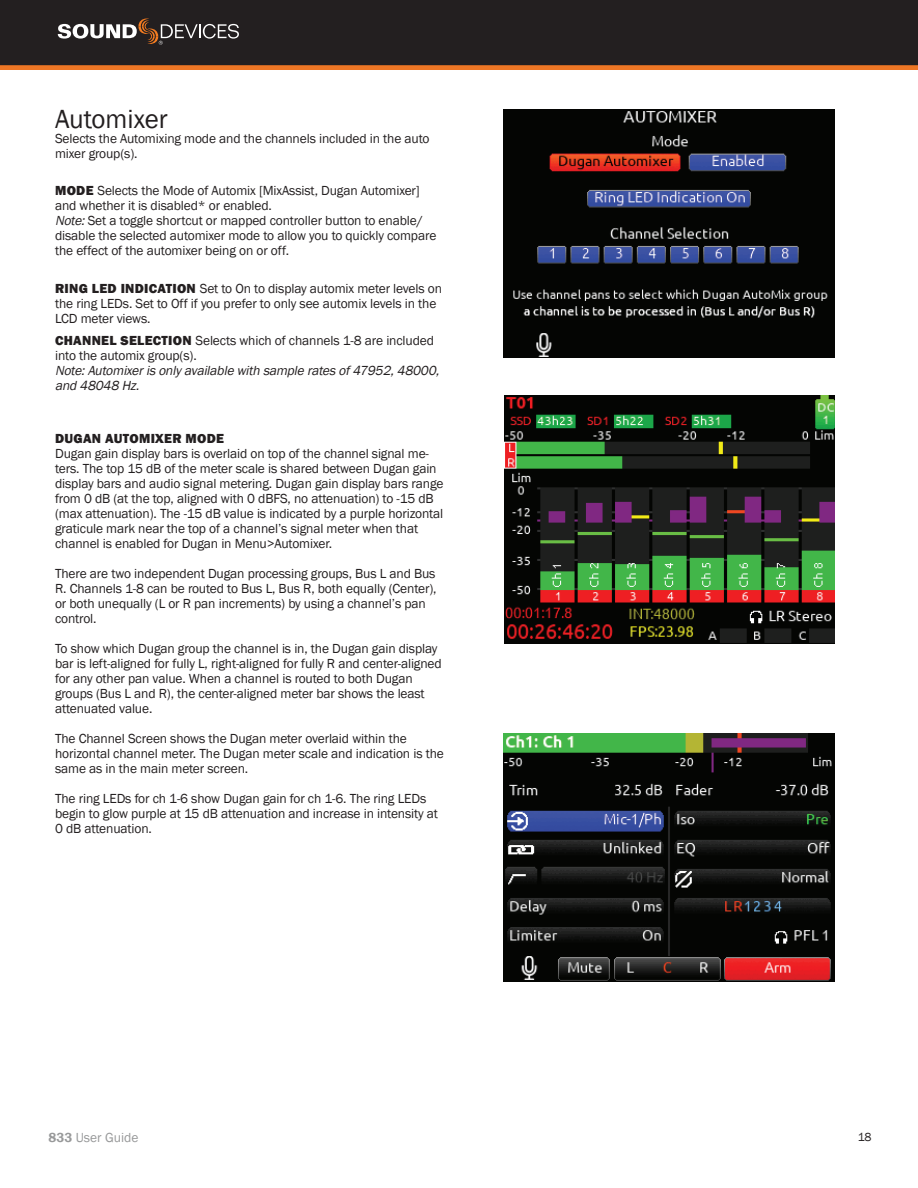
<style>
.page{position:relative;width:918px;height:1188px;background:#fff}
.page>*{position:absolute;margin:0;border:0;box-sizing:border-box;transform-origin:0 0}
.t1{font:27px "Franklin Gothic";color:#231f20}
.t2{font:13.5px/15px "Franklin Gothic";letter-spacing:-.01em;color:#231f20}
.t3{font:italic 13.5px/15px "Franklin Gothic";color:#231f20}
.t4{font:800 13.5px "Franklin Gothic";letter-spacing:.02em;color:#231f20}
.t5{font:13.5px "Franklin Gothic";color:#98999a}
.t6{font:12px "Franklin Gothic";color:#231f20}
.s1{font-weight:800}
.s2{font-style:italic}
.s3{font-weight:600}
</style>
<div class="page">
<svg style="left:0;top:65px;width:918px;height:4px;background:#e37124"></svg>
<div style="left:0;top:0;width:918px;height:65px;background:#231f20"></div>
<svg style="left:58px;top:19px;width:181px;height:26px;background:#57504f"></svg>
<img style="left:503px;top:734px;width:332px;height:248px">
<img style="left:503px;top:109px;width:332px;height:248px">
<img style="left:504px;top:395px;width:331px;height:249px">
<h1 class="t1" style="left:55px;top:102px;width:114px">Automixer</h1>
<p class="t2" style="left:55px;top:131px;width:376px">Selects the Automixing mode and the channels included in the auto mixer group(s).</p>
<p class="t2" style="left:55px;top:184px;width:383px"><span class="s1">MODE</span> Selects the Mode of Automix [MixAssist, Dugan Automixer] and whether it is disabled* or enabled.<br><span class="s2">Note:</span>Set a toggle shortcut or mapped controller button to enable/ disable the selected automixer mode to allow you to quickly compare the effect of the automixer being on or off.</p>
<p class="t2" style="left:55px;top:281px;width:388px"><span class="s1">RING LED INDICATION</span> Set to On to display automix meter levels on the ring LEDs. Set to Off if you prefer to only see automix levels in the<br>LCD meter views.</p>
<p class="t2" style="left:55px;top:334px;width:381px"><span class="s1">CHANNEL SELECTION</span> Selects which of channels 1-8 are included into the automix group(s).</p>
<p class="t3" style="left:55px;top:364px;width:389px">Note:Automixerisonlyavailable with sample ratesof47952,48000, and 48048 Hz.</p>
<p class="t4" style="left:55px;top:430px;width:171px">DUGAN AUTOMIXER MODE</p>
<p class="t2" style="left:55px;top:446px;width:390px">Dugan gain display bars is overlaid on top of the channel signal me&shy;ters. The top 15 dB of the meter scale is shared between Dugan gain display bars and audio signal metering. Dugan gain display bars range from 0 dB (at the top, aligned with 0 dBFS, no attenuation) to -15 dB (max attenuation). The -15 dB value is indicated by a purple horizontal graticule mark near the top of a channel’s signal meter when that channel is enabled for Dugan in Menu&gt;Automixer.</p>
<p class="t2" style="left:55px;top:566px;width:383px">There are two independent Dugan processing groups, Bus L and Bus R. Channels 1-8 can be routed to Bus L, Bus R, both equally (Center), or both unequally (L or R pan increments) by using a channel’s pan control.</p>
<p class="t2" style="left:55px;top:641px;width:388px">To show which Dugan group the channel is in, the Dugan gain display bar is left-aligned for fully L, right-aligned for fully R and center-aligned for any other pan value. When a channel is routed to both Dugan groups (Bus L and R), the center-aligned meter bar shows the least attenuated value.</p>
<p class="t2" style="left:55px;top:731px;width:390px">The Channel Screen shows the Dugan meter overlaid within the horizontal channel meter. The Dugan meter scale and indication is the same as in the main meter screen.</p>
<p class="t2" style="left:55px;top:791px;width:385px">The ring LEDs for ch 1-6 show Dugan gain for ch 1-6. The ring LEDs begin to glow purple at 15 dB attenuation and increase in intensity at<br>0 dB attenuation.</p>
<p class="t5" style="left:49px;top:1130px;width:91px"><span class="s3">833</span> User Guide</p>
<p class="t6" style="left:858px;top:1130px;width:15px">18</p>
</div>
